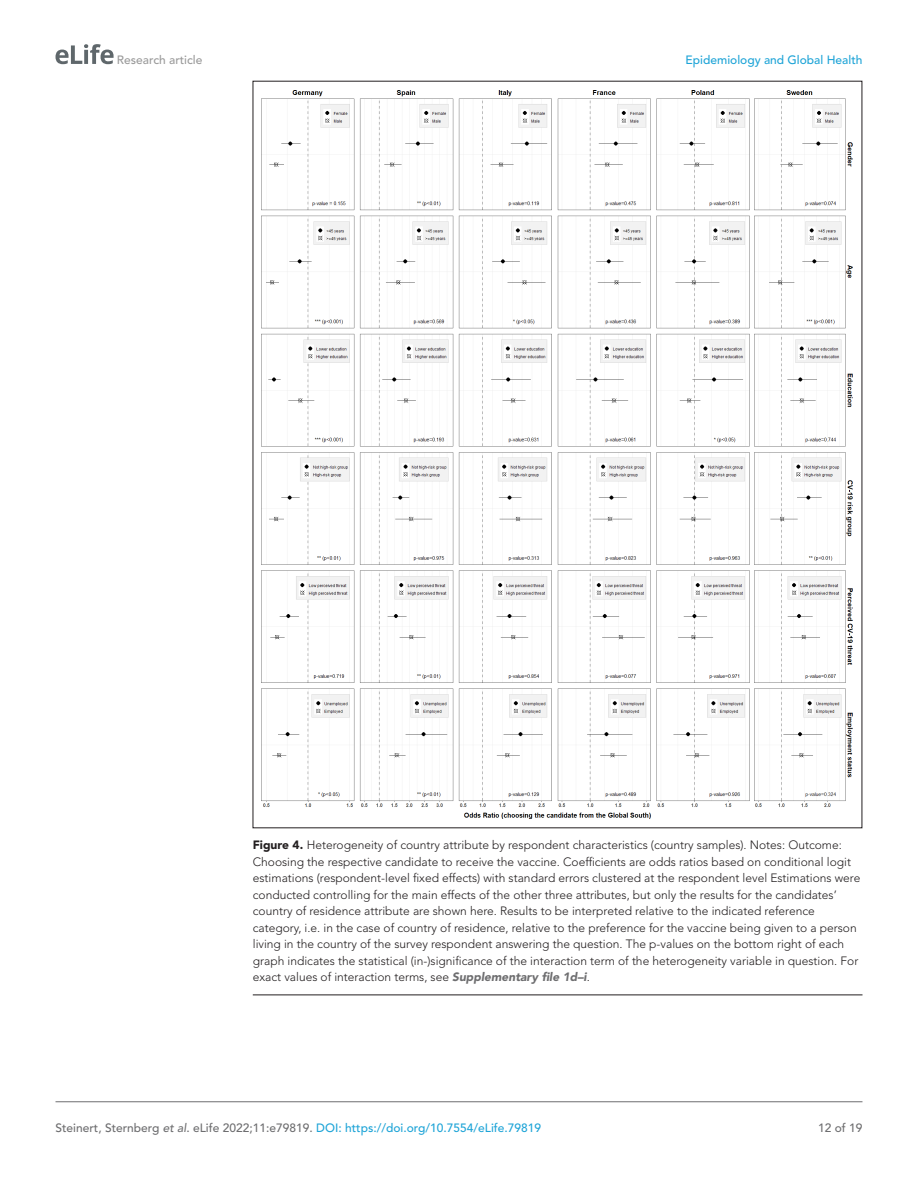
<style>
.page{position:relative;width:918px;height:1188px;background:#fff}
.page>*{position:absolute;margin:0;border:0;box-sizing:border-box;transform-origin:0 0}
.t1{font:300 12px/16.5px "Avenir LT Std";color:#231f20}
.t2{font:500 12px "Avenir LT Std";color:#6e6e70}
.t3{font:500 12px "Avenir LT Std";color:#1ea4d7}
.t4{font:500 12px "Avenir LT Std";color:#9a9a9a}
.s1{font-weight:900}
.s2{font-weight:900;font-style:italic;color:#6e6e70}
.s3{font-style:italic}
.s4{color:#1ea4d7}
</style>
<div class="page">
<svg style="left:56px;top:44px;width:58px;height:20px"></svg>
<hr style="left:56px;top:1101px;width:806px;height:1px;background:#6e6e70">
<hr style="left:253px;top:995px;width:610px;height:1px;background:#231f20">
<img style="left:262px;top:90px;width:591px;height:729px">
<p class="t4" style="left:117px;top:53px;width:87px">Research article</p>
<p class="t3" style="left:686px;top:53px;width:178px">Epidemiology and Global Health</p>
<p class="t1" style="left:253px;top:837px;width:609px"><span class="s1">Figure 4.</span> Heterogeneity of country attribute by respondent characteristics (country samples). Notes: Outcome:<br>Choosing the respective candidate to receive the vaccine. Coefficients are odds ratios based on conditional logit estimations (respondent-level fixed effects) with standard errors clustered at the respondent level Estimations were conducted controlling for the main effects of the other three attributes, but only the results for the candidates’ country of residence attribute are shown here. Results to be interpreted relative to the indicated reference category, i.e. in the case of country of residence, relative to the preference for the vaccine being given to a person living in the country of the survey respondent answering the question. The p-values on the bottom right of each graph indicates the statistical (in-)significance of the interaction term of the heterogeneity variable in question. For exact values of interaction terms, see <span class="s2">Supplementary file 1d–i</span>.</p>
<p class="t2" style="left:56px;top:1121px;width:487px">Steinert, Sternberg <span class="s3">et al</span>. eLife 2022;11:e79819. <span class="s4">DOI: https://doi.org/10.7554/eLife.79819</span></p>
<p class="t2" style="left:818px;top:1121px;width:46px">12 of 19</p>
</div>
